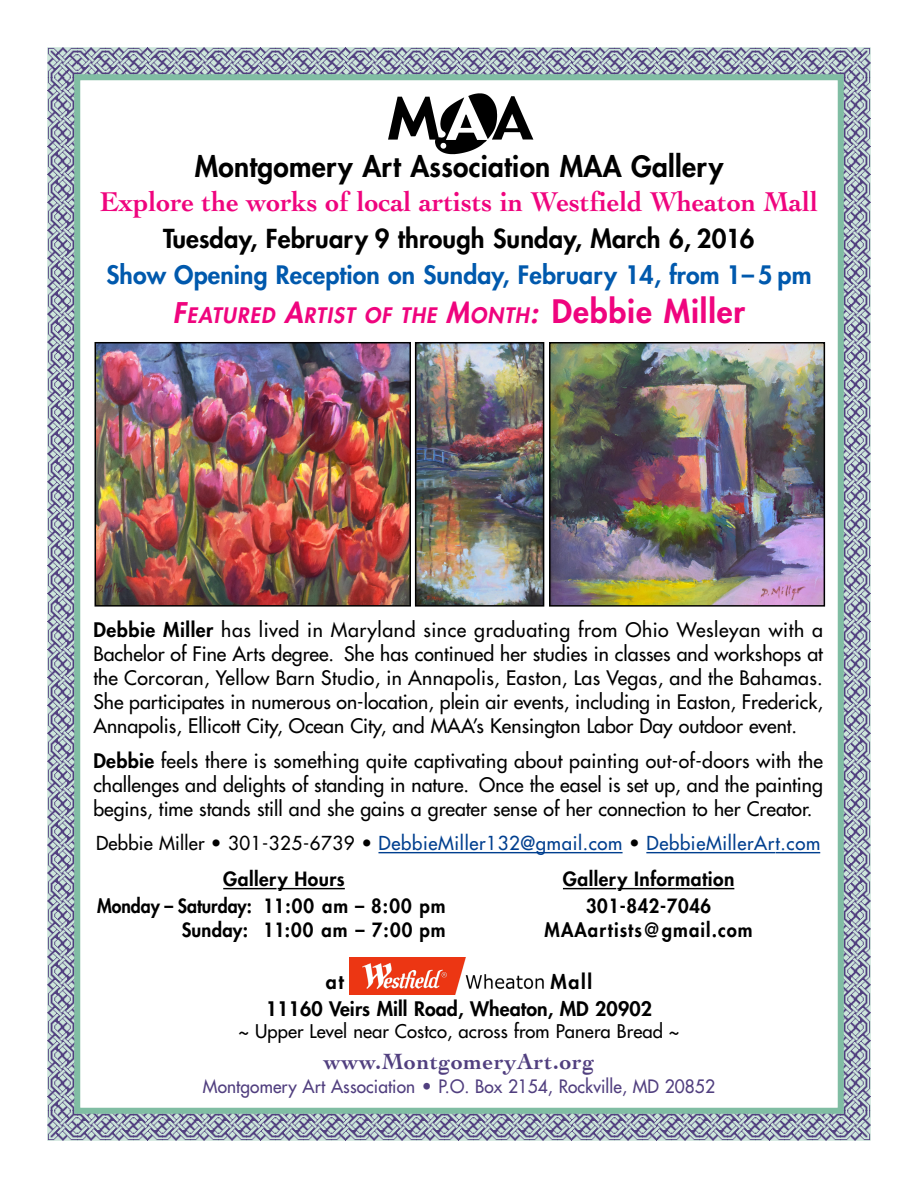
<style>
.page{position:relative;width:918px;height:1188px;background:#fff}
.page>*{position:absolute;margin:0;border:0;box-sizing:border-box;transform-origin:0 0}
.t1{font:700 28.65px "Cochin";color:#ef047e;scale:.94 1}
.t2{font:800 28.5px "Futura";letter-spacing:.01em;color:#000}
.t3{font:800 25.5px "Futura";letter-spacing:.005em;color:#000}
.t4{font:800 24.75px "Futura";letter-spacing:.005em;color:#0059ad}
.t5{font:700 23.25px "Cochin";letter-spacing:.03em;color:#513f7f}
.t6{font:italic 800 20.85px "Futura";color:#ef047e}
.t7{font:19.5px/24px "Futura";color:#000;text-align:justify}
.t8{font:800 19.5px "Futura";letter-spacing:.005em;color:#000}
.t9{font:800 19.2px/27px "Futura";letter-spacing:.025em;color:#000}
.t10{font:800 19.2px "Futura";letter-spacing:.025em;color:#000;scale:.96 1}
.t11{font:800 19.2px "Futura";letter-spacing:.06em;color:#000;scale:.96 1}
.t12{font:18.75px "Futura";letter-spacing:.035em;color:#003f8f}
.t13{font:18.3px "Futura";letter-spacing:.005em;color:#000}
.t14{font:18px "Futura";letter-spacing:.005em;color:#513f7f;scale:.96 1}
.s1{font-size:27.75px}
.s2{font-style:normal;font-size:31.5px}
.s3{font-weight:800}
.s4{color:#000}
</style>
<div class="page">
<img style="left:47px;top:47px;width:824px;height:30px">
<img style="left:841px;top:77px;width:30px;height:1064px">
<img style="left:47px;top:1111px;width:794px;height:30px">
<img style="left:47px;top:77px;width:27px;height:1034px">
<div style="left:74px;top:74px;width:770px;height:1040px;border:6px solid #80bda3"></div>
<img style="left:350px;top:957px;width:194px;height:37px">
<hr style="left:223px;top:888px;width:54px;height:1px;background:#000">
<hr style="left:278px;top:888px;width:67px;height:1px;background:#000">
<img style="left:388px;top:93px;width:146px;height:62px">
<hr style="left:563px;top:888px;width:53px;height:1px;background:#000">
<hr style="left:617px;top:888px;width:58px;height:1px;background:#000">
<hr style="left:675px;top:888px;width:59px;height:1px;background:#000">
<hr style="left:378px;top:852px;width:245px;height:1px;background:#003f8f">
<hr style="left:646px;top:852px;width:129px;height:1px;background:#003f8f">
<hr style="left:775px;top:852px;width:45px;height:1px;background:#003f8f">
<img style="left:418px;top:345px;width:123px;height:259px">
<div style="left:415px;top:342px;width:129px;height:265px;border:2px solid #000"></div>
<img style="left:98px;top:345px;width:310px;height:259px">
<div style="left:95px;top:342px;width:316px;height:265px;border:2px solid #000"></div>
<img style="left:552px;top:345px;width:270px;height:259px">
<div style="left:549px;top:342px;width:276px;height:265px;border:2px solid #000"></div>
<h2 class="t2" style="left:195px;top:152px;width:530px">Montgomery Art Association MAA Gallery</h2>
<h1 class="t1" style="left:100px;top:191px;width:765px">Explore the works of local artists in Westfield Wheaton Mall</h1>
<h3 class="t3" style="left:163px;top:227px;width:593px">Tuesday, February 9 through Sunday, March 6, 2016</h3>
<p class="t4" style="left:106px;top:263px;width:707px">Show Opening Reception on Sunday, February 14, from 1– 5 pm</p>
<p class="t6" style="left:173px;top:306px;width:574px"><span class="s1">F</span>EATURED <span class="s1">A</span>RTIST OF THE <span class="s1">M</span>ONTH<span class="s1">:</span> <span class="s2">Debbie Miller</span></p>
<p class="t7" style="left:93px;top:620px;width:731px"><span class="s3">Debbie Miller</span> has lived in Maryland since graduating from Ohio Wesleyan with a Bachelor of Fine Arts degree. She has continued her studies in classes and workshops at the Corcoran, Yellow Barn Studio, in Annapolis, Easton, Las Vegas, and the Bahamas.<br>She participates in numerous on-location, plein air events, including in Easton, Frederick, Annapolis, Ellicott City, Ocean City, and MAA’s Kensington Labor Day outdoor event.</p>
<p class="t7" style="left:93px;top:750px;width:731px"><span class="s3">Debbie</span> feels there is something quite captivating about painting out-of-doors with the challenges and delights of standing in nature. Once the easel is set up, and the painting begins, time stands still and she gains a greater sense of her connection to her Creator.</p>
<p class="t12" style="left:96px;top:834px;width:726px"><span class="s4">Debbie Miller • 301-325-6739 •</span> DebbieMiller132@gmail.com <span class="s4">•</span> DebbieMillerArt.com</p>
<p class="t9" style="left:97px;top:867px;width:350px;text-indent:126px">Gallery Hours<br>Monday – Saturday: 11:00 am – 8:00 pm</p>
<p class="t10" style="left:182px;top:920px;width:276px">Sunday: 11:00 am – 7:00 pm</p>
<p class="t9" style="left:563px;top:867px;width:173px;text-align:center">Gallery Information<br>301-842-7046</p>
<p class="t11" style="left:545px;top:920px;width:218px">MAAartists@gmail.com</p>
<p class="t8" style="left:266px;top:999px;width:388px">11160 Veirs Mill Road, Wheaton, MD 20902</p>
<p class="t13" style="left:238px;top:1022px;width:443px">~ Upper Level near Costco, across from Panera Bread ~</p>
<p class="t5" style="left:324px;top:1052px;width:272px">www.MontgomeryArt.org</p>
<p class="t14" style="left:203px;top:1077px;width:535px">Montgomery Art Association • P.O. Box 2154, Rockville, MD 20852</p>
</div>
